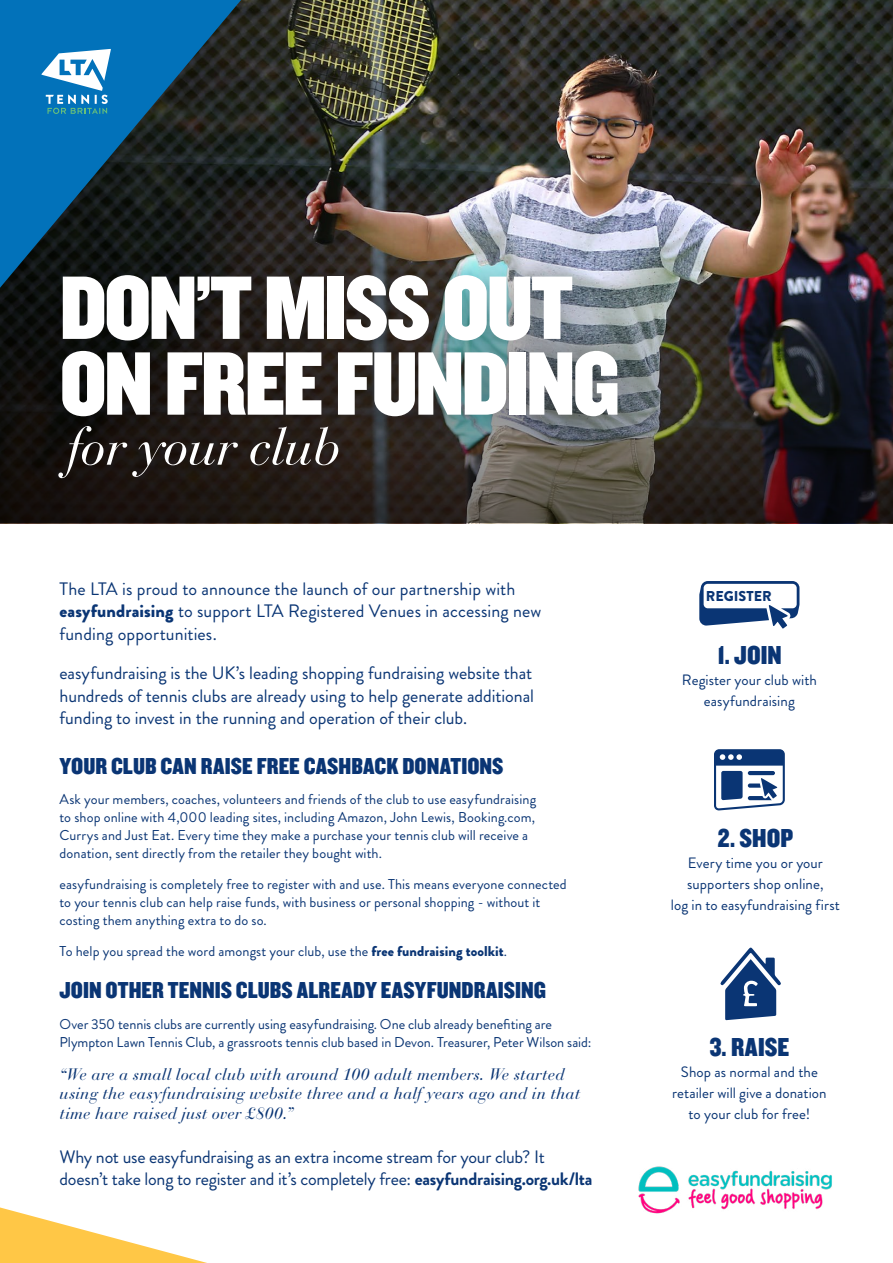
<style>
.page{position:relative;width:893px;height:1263px;background:#fff}
.page>*{position:absolute;margin:0;border:0;box-sizing:border-box;transform-origin:0 0}
.t1{font:93.6px/75.8px "Knockout 70 Full Welterwt";letter-spacing:-.03em;color:#fff}
.t2{font:italic 52.2px "Bauer Bodoni Std";letter-spacing:-.02em;color:#fff}
.t3{font:27px "Knockout 70 Full Welterwt";color:#0a3574}
.t4{font:24px "Knockout 70 Full Welterwt";color:#0a3574}
.t5{font:18px/22.5px "Brandon Grotesque";letter-spacing:-.005em;color:#0a3574}
.t6{font:italic 16.5px/19.8px "Bauer Bodoni Std";letter-spacing:.01em;color:#0a3574}
.t7{font:15px/21px "Brandon Grotesque";letter-spacing:.005em;color:#0a3574;text-align:center}
.t8{font:14.25px/18px "Brandon Grotesque";letter-spacing:.005em;color:#0a3574}
.t9{font:900 14.25px "Brandon Grotesque";color:#0a3574}
.s1{font-weight:900}
.s2{font-weight:700}
</style>
<div class="page">
<img style="left:469px;top:0;width:424px;height:276px">
<img style="left:241px;top:0;width:228px;height:234px">
<img style="left:0;top:276px;width:893px;height:247px">
<img style="left:638px;top:1166px;width:194px;height:48px">
<svg style="left:0;top:0;width:241px;height:288px;background:#0d4d74"></svg>
<div style="left:20px;top:234px;width:640px;height:281px;background:#000;opacity:.4"></div>
<svg style="left:41px;top:49px;width:70px;height:65px"></svg>
<svg style="left:0;top:1207px;width:207px;height:56px"></svg>
<svg style="left:699px;top:581px;width:100px;height:47px"></svg>
<svg style="left:714px;top:749px;width:71px;height:61px"></svg>
<svg style="left:720px;top:948px;width:61px;height:72px"></svg>
<h1 class="t1" style="left:60px;top:267px;width:562px">DON’T MISS OUT<br>ON FREE FUNDING</h1>
<h2 class="t2" style="left:67px;top:415px;width:275px">for your club</h2>
<p class="t5" style="left:60px;top:577px;width:483px">The LTA is proud to announce the launch of our partnership with <span class="s1">easyfundraising</span> to support LTA Registered Venues in accessing new funding opportunities.</p>
<p class="t5" style="left:60px;top:662px;width:476px;text-align:justify">easyfundraising is the UK’s leading shopping fundraising website that hundreds of tennis clubs are already using to help generate additional funding to invest in the running and operation of their club.</p>
<h3 class="t4" style="left:60px;top:750px;width:445px">YOUR CLUB CAN RAISE FREE CASHBACK DONATIONS</h3>
<p class="t8" style="left:60px;top:791px;width:478px">Ask your members, coaches, volunteers and friends of the club to use easyfundraising to shop online with 4,000 leading sites, including Amazon, John Lewis, Booking.com, Currys and Just Eat. Every time they make a purchase your tennis club will receive a donation, sent directly from the retailer they bought with.</p>
<p class="t8" style="left:60px;top:875px;width:509px">easyfundraising is completely free to register with and use. This means everyone connected to your tennis club can help raise funds, with business or personal shopping - without it costing them anything extra to do so.</p>
<p class="t8" style="left:60px;top:942px;width:449px">To help you spread the word amongst your club, use the <span class="s1">free fundraising toolkit</span>.</p>
<h3 class="t4" style="left:60px;top:975px;width:488px">JOIN OTHER TENNIS CLUBS ALREADY EASYFUNDRAISING</h3>
<p class="t8" style="left:60px;top:1015px;width:533px">Over 350 tennis clubs are currently using easyfundraising. One club already benefiting are<br>Plympton Lawn Tennis Club, a grassroots tennis club based in Devon. Treasurer, Peter Wilson said:</p>
<p class="t6" style="left:60px;top:1064px;width:522px">“We are a small local club with around 100 adult members. We started using the easyfundraising website three and a half years ago and in that time have raised just over £800.”</p>
<p class="t5" style="left:60px;top:1146px;width:534px">Why not use easyfundraising as an extra income stream for your club? It doesn’t take long to register and it’s completely free: <span class="s2">easyfundraising.org.uk/lta</span></p>
<p class="t9" style="left:706px;top:586px;width:67px">REGISTER</p>
<h3 class="t3" style="left:717px;top:637px;width:66px">1. JOIN</h3>
<p class="t7" style="left:682px;top:669px;width:136px">Register your club with easyfundraising</p>
<h3 class="t3" style="left:718px;top:821px;width:77px">2. SHOP</h3>
<p class="t7" style="left:671px;top:853px;width:171px">Every time you or your supporters shop online,<br>log in to easyfundraising first</p>
<h3 class="t3" style="left:709px;top:1029px;width:82px">3. RAISE</h3>
<p class="t7" style="left:672px;top:1061px;width:156px">Shop as normal and the retailer will give a donation to your club for free!</p>
</div>
